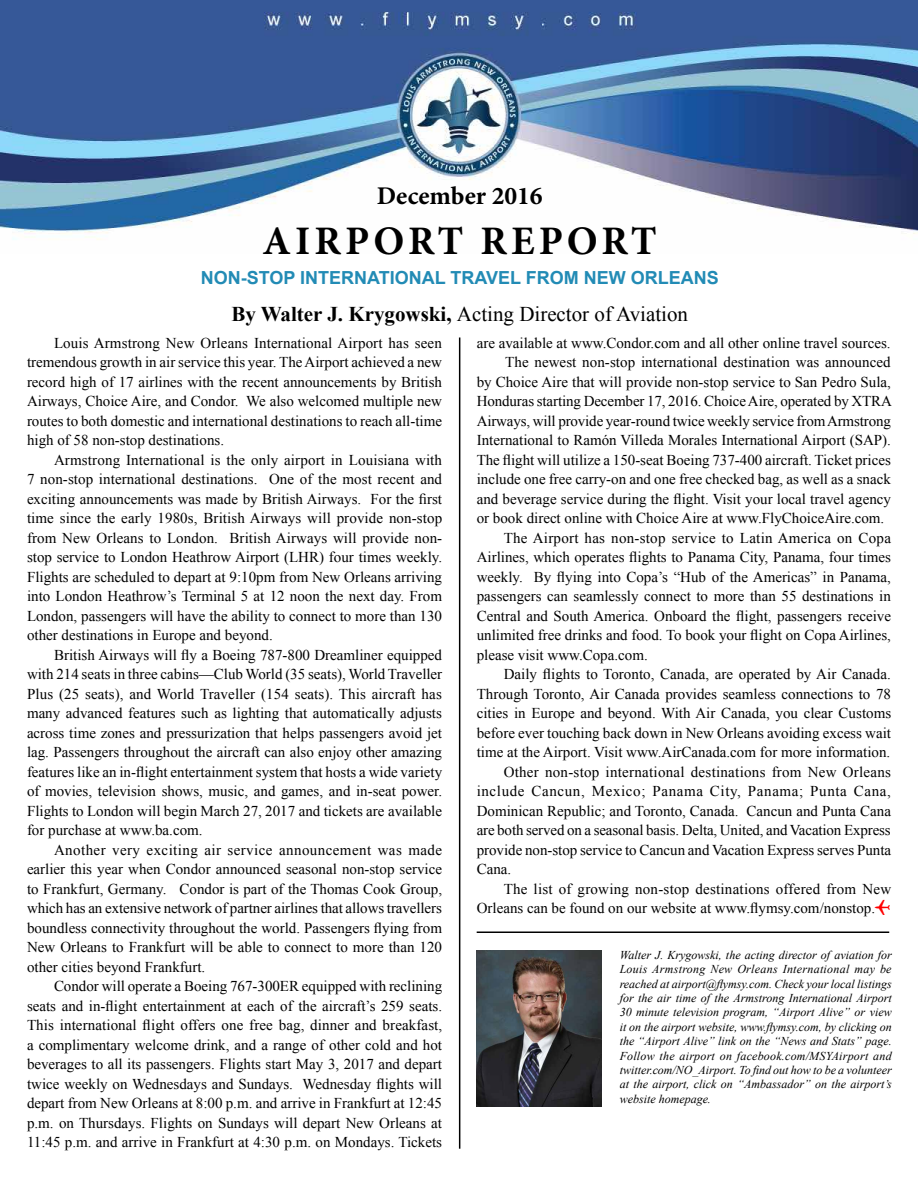
<style>
.page{position:relative;width:918px;height:1188px;background:#fff}
.page>*{position:absolute;margin:0;border:0;box-sizing:border-box;transform-origin:0 0}
.t1{font:700 40.5px "Minion Pro";letter-spacing:.1em;color:#000}
.t2{font:700 25.5px "Minion Pro";color:#000}
.t3{font:21px "Times New Roman";color:#000}
.t4{font:700 18px "Arial";color:#228bb5}
.t5{font:15px/19.5px "Times New Roman";color:#000;text-align:justify}
.t6{font:15px "Times New Roman";letter-spacing:.02em;color:#000}
.t7{font:15px "Times New Roman";letter-spacing:.04em;color:#000}
.t8{font:italic 12px/14.4px "Times New Roman";color:#000;text-align:justify}
.s1{font-weight:700}
</style>
<div class="page">
<img style="left:1px;top:0;width:917px;height:240px">
<hr style="left:459px;top:338px;width:1px;height:811px;background:#000">
<img style="left:477px;top:951px;width:125px;height:155px">
<hr style="left:477px;top:932px;width:412px;height:1px;background:#000">
<h2 class="t2" style="left:377px;top:178px;width:167px">December 2016</h2>
<h1 class="t1" style="left:262px;top:212px;width:396px">AIRPORT REPORT</h1>
<p class="t4" style="left:201px;top:266px;width:520px">NON-STOP INTERNATIONAL TRAVEL FROM NEW ORLEANS</p>
<h3 class="t3" style="left:231px;top:299px;width:458px"><span class="s1">By Walter J. Krygowski,</span> Acting Director of Aviation</h3>
<p class="t5" style="left:27px;top:333px;width:417px;text-indent:27px">Louis Armstrong New Orleans International Airport has seen tremendous growth in air service this year. The Airport achieved a new record high of 17 airlines with the recent announcements by British Airways, Choice Aire, and Condor. We also welcomed multiple new routes to both domestic and international destinations to reach all-time high of 58 non-stop destinations.</p>
<p class="t5" style="left:27px;top:450px;width:417px;text-indent:27px">Armstrong International is the only airport in Louisiana with 7 non-stop international destinations. One of the most recent and exciting announcements was made by British Airways. For the first time since the early 1980s, British Airways will provide non-stop from New Orleans to London. British Airways will provide non&shy;stop service to London Heathrow Airport (LHR) four times weekly.<br>Flights are scheduled to depart at 9:10pm from New Orleans arriving into London Heathrow’s Terminal 5 at 12 noon the next day. From London, passengers will have the ability to connect to more than 130 other destinations in Europe and beyond.</p>
<p class="t5" style="left:27px;top:645px;width:417px;text-indent:27px">British Airways will fly a Boeing 787-800 Dreamliner equipped with 214 seats in three cabins—Club World (35 seats), World Traveller Plus (25 seats), and World Traveller (154 seats). This aircraft has many advanced features such as lighting that automatically adjusts across time zones and pressurization that helps passengers avoid jet lag. Passengers throughout the aircraft can also enjoy other amazing features like an in-flight entertainment system that hosts a wide variety of movies, television shows, music, and games, and in-seat power.<br>Flights to London will begin March 27, 2017 and tickets are available for purchase at www.ba.com.</p>
<p class="t5" style="left:27px;top:840px;width:417px;text-indent:27px">Another very exciting air service announcement was made earlier this year when Condor announced seasonal non-stop service to Frankfurt, Germany. Condor is part of the Thomas Cook Group, which has an extensive network of partner airlines that allows travellers boundless connectivity throughout the world. Passengers flying from New Orleans to Frankfurt will be able to connect to more than 120 other cities beyond Frankfurt.</p>
<p class="t5" style="left:27px;top:976px;width:417px;text-indent:27px">Condor will operate a Boeing 767-300ER equipped with reclining seats and in-flight entertainment at each of the aircraft’s 259 seats.<br>This international flight offers one free bag, dinner and breakfast, a complimentary welcome drink, and a range of other cold and hot beverages to all its passengers. Flights start May 3, 2017 and depart twice weekly on Wednesdays and Sundays. Wednesday flights will depart from New Orleans at 8:00 p.m. and arrive in Frankfurt at 12:45 p.m. on Thursdays. Flights on Sundays will depart New Orleans at 11:45 p.m. and arrive in Frankfurt at 4:30 p.m. on Mondays. Tickets</p>
<p class="t5" style="left:477px;top:333px;width:415px">are available at www.Condor.com and all other online travel sources.</p>
<p class="t5" style="left:505px;top:352px;width:387px">The newest non-stop international destination was announced</p>
<p class="t5" style="left:477px;top:372px;width:416px">by Choice Aire that will provide non-stop service to San Pedro Sula,</p>
<p class="t5" style="left:477px;top:391px;width:417px">Honduras starting December 17, 2016. Choice Aire, operated by XTRA</p>
<p class="t5" style="left:477px;top:411px;width:416px">Airways, will provide year-round twice weekly service from Armstrong</p>
<p class="t5" style="left:477px;top:430px;width:416px">International to Ramón Villeda Morales International Airport (SAP).</p>
<p class="t5" style="left:477px;top:450px;width:416px">The flight will utilize a 150-seat Boeing 737-400 aircraft. Ticket prices</p>
<p class="t5" style="left:477px;top:469px;width:416px">include one free carry-on and one free checked bag, as well as a snack</p>
<p class="t5" style="left:477px;top:489px;width:416px">and beverage service during the flight. Visit your local travel agency</p>
<p class="t5" style="left:477px;top:508px;width:409px">or book direct online with Choice Aire at www.FlyChoiceAire.com.</p>
<p class="t5" style="left:504px;top:528px;width:389px">The Airport has non-stop service to Latin America on Copa</p>
<p class="t5" style="left:477px;top:547px;width:416px">Airlines, which operates flights to Panama City, Panama, four times</p>
<p class="t5" style="left:477px;top:567px;width:416px">weekly. By flying into Copa’s “Hub of the Americas” in Panama,</p>
<p class="t5" style="left:477px;top:586px;width:416px">passengers can seamlessly connect to more than 55 destinations in</p>
<p class="t5" style="left:477px;top:606px;width:416px">Central and South America. Onboard the flight, passengers receive</p>
<p class="t5" style="left:477px;top:625px;width:416px">unlimited free drinks and food. To book your flight on Copa Airlines,</p>
<p class="t5" style="left:477px;top:645px;width:173px">please visit www.Copa.com.</p>
<p class="t5" style="left:504px;top:664px;width:389px">Daily flights to Toronto, Canada, are operated by Air Canada.</p>
<p class="t5" style="left:477px;top:684px;width:416px">Through Toronto, Air Canada provides seamless connections to 78</p>
<p class="t5" style="left:477px;top:703px;width:416px">cities in Europe and beyond. With Air Canada, you clear Customs</p>
<p class="t5" style="left:477px;top:723px;width:416px">before ever touching back down in New Orleans avoiding excess wait</p>
<p class="t5" style="left:477px;top:742px;width:415px">time at the Airport. Visit www.AirCanada.com for more information.</p>
<p class="t6" style="left:504px;top:762px;width:389px">Other non-stop international destinations from New Orleans</p>
<p class="t7" style="left:477px;top:781px;width:416px">include Cancun, Mexico; Panama City, Panama; Punta Cana,</p>
<p class="t5" style="left:477px;top:801px;width:416px">Dominican Republic; and Toronto, Canada. Cancun and Punta Cana</p>
<p class="t5" style="left:477px;top:820px;width:416px">are both served on a seasonal basis. Delta, United, and Vacation Express</p>
<p class="t5" style="left:477px;top:840px;width:416px">provide non-stop service to Cancun and Vacation Express serves Punta</p>
<p class="t5" style="left:477px;top:859px;width:36px">Cana.</p>
<p class="t5" style="left:504px;top:879px;width:389px">The list of growing non-stop destinations offered from New</p>
<p class="t5" style="left:477px;top:898px;width:400px">Orleans can be found on our website at www.flymsy.com/nonstop.</p>
<p class="t8" style="left:620px;top:947px;width:274px">Walter J. Krygowski, the acting director of aviation for Louis Armstrong New Orleans International may be reached at airport@flymsy.com. Check your local listings for the air time of the Armstrong International Airport 30 minute television program, “Airport Alive” or view it on the airport website, www.flymsy.com, by clicking on the “Airport Alive” link on the “News and Stats” page.<br>Follow the airport on facebook.com/MSYAirport and twitter.com/NO_Airport. To find out how to be a volunteer at the airport, click on “Ambassador” on the airport’s website homepage.</p>
</div>
